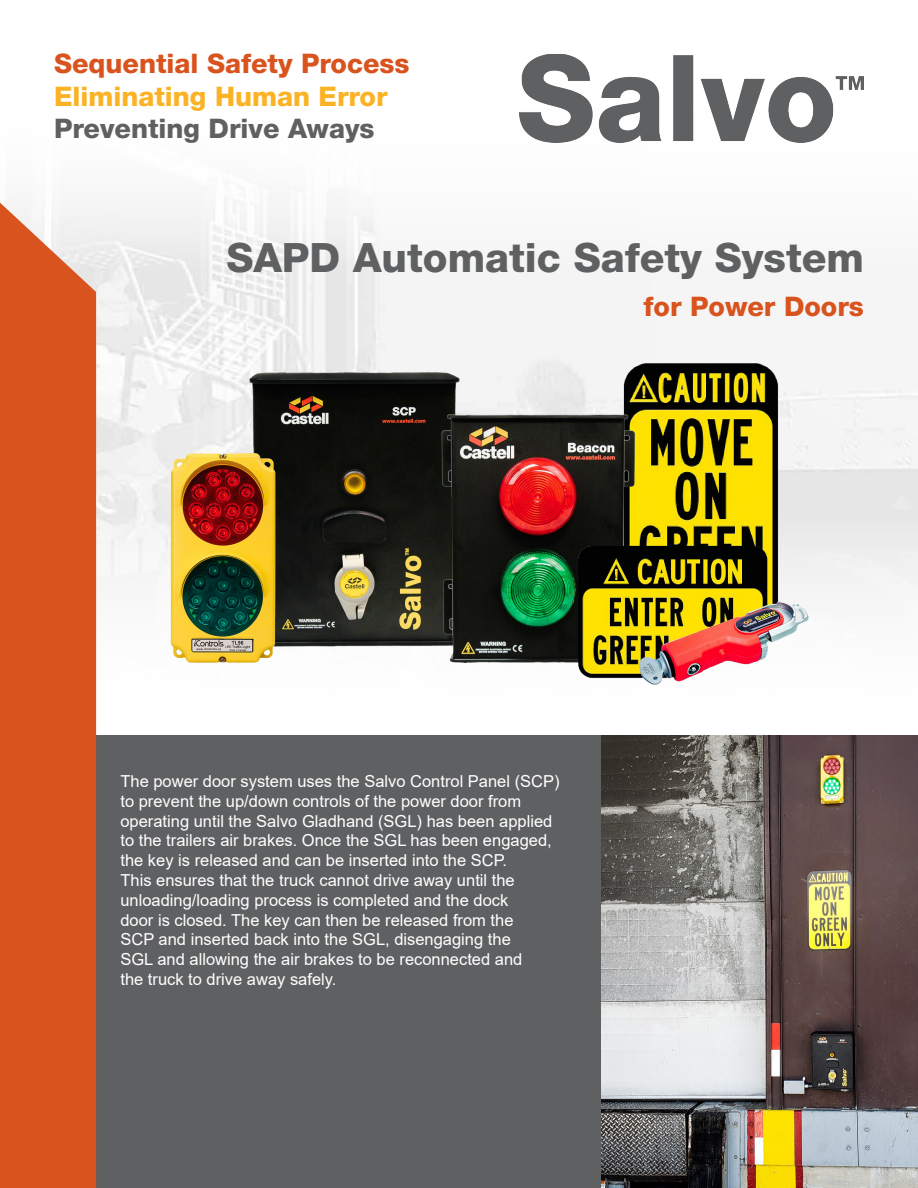
<style>
.page{position:relative;width:918px;height:1188px;background:#fff}
.page>*{position:absolute;margin:0;border:0;box-sizing:border-box;transform-origin:0 0}
.t1{font:800 40.5px "Helvetica Neue LT Std";color:#5f6062}
.t2{font:800 27px "Helvetica Neue LT Std";color:#d9531e}
.t3{font:800 27px "Helvetica Neue LT Std";color:#fbb224}
.t4{font:800 27px "Helvetica Neue LT Std";color:#5f6062}
.t5{font:16.5px "Arial";color:#fff}
</style>
<div class="page">
<img style="left:0;top:197px;width:918px;height:539px">
<img style="left:519px;top:54px;width:345px;height:89px">
<div style="left:96px;top:736px;width:822px;height:452px;background:#5f6062"></div>
<img style="left:602px;top:736px;width:316px;height:452px">
<img style="left:163px;top:363px;width:655px;height:335px">
<div style="left:0;top:203px;width:96px;height:985px;background:#d9531e"></div>
<p class="t2" style="left:54px;top:48px;width:357px">Sequential Safety Process</p>
<p class="t3" style="left:54px;top:80px;width:335px">Eliminating Human Error</p>
<p class="t4" style="left:54px;top:112px;width:322px">Preventing Drive Aways</p>
<p class="t1" style="left:226px;top:233px;width:639px">SAPD Automatic Safety System</p>
<p class="t2" style="left:644px;top:291px;width:222px">for Power Doors</p>
<p class="t5" style="left:120px;top:770px;width:441px">The power door system uses the Salvo Control Panel (SCP)</p>
<p class="t5" style="left:120px;top:790px;width:402px">to prevent the up/down controls of the power door from</p>
<p class="t5" style="left:120px;top:810px;width:433px">operating until the Salvo Gladhand (SGL) has been applied</p>
<p class="t5" style="left:120px;top:829px;width:433px">to the trailers air brakes. Once the SGL has been engaged,</p>
<p class="t5" style="left:120px;top:849px;width:388px">the key is released and can be inserted into the SCP.</p>
<p class="t5" style="left:120px;top:869px;width:396px">This ensures that the truck cannot drive away until the</p>
<p class="t5" style="left:120px;top:889px;width:389px">unloading/loading process is completed and the dock</p>
<p class="t5" style="left:120px;top:909px;width:395px">door is closed. The key can then be released from the</p>
<p class="t5" style="left:120px;top:928px;width:392px">SCP and inserted back into the SGL, disengaging the</p>
<p class="t5" style="left:120px;top:948px;width:404px">SGL and allowing the air brakes to be reconnected and</p>
<p class="t5" style="left:120px;top:968px;width:218px">the truck to drive away safely.</p>
</div>
